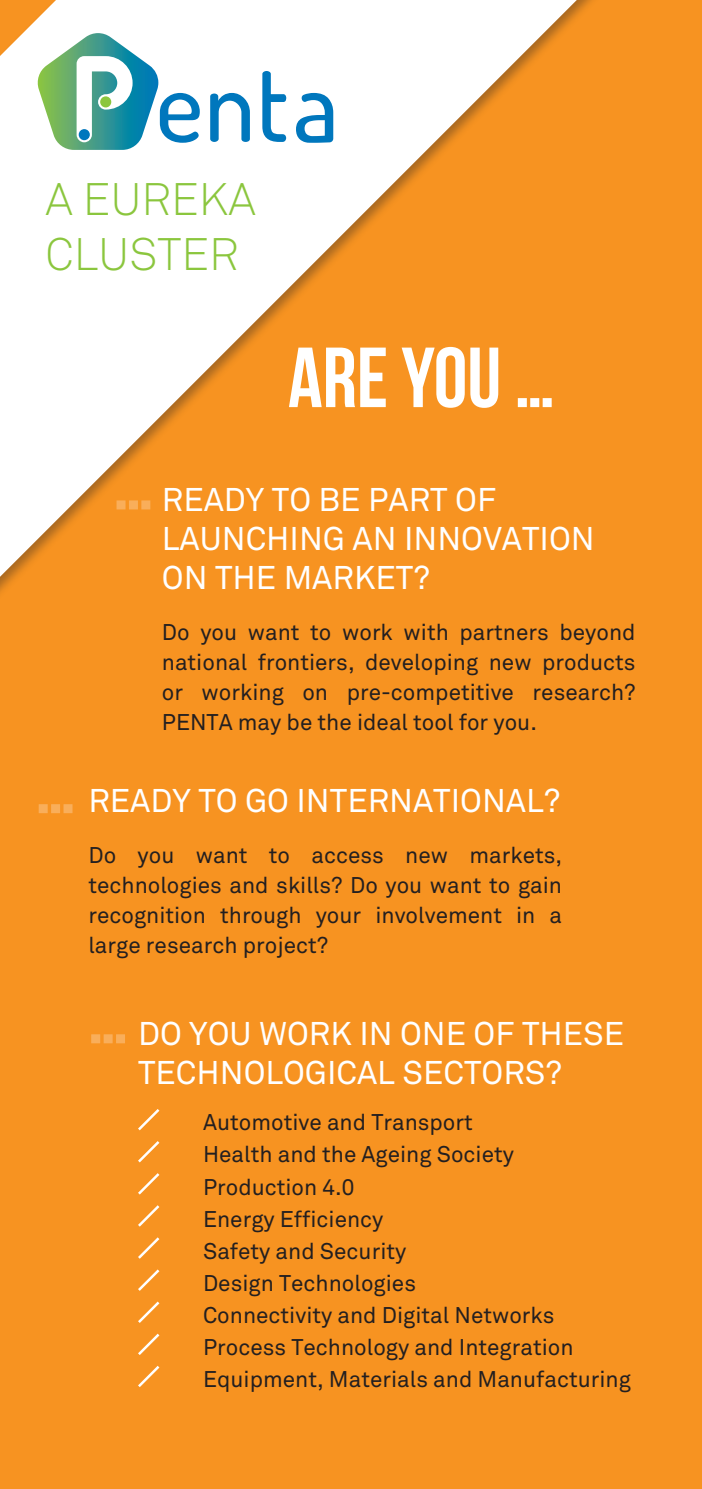
<style>
.page{position:relative;width:702px;height:1489px;background:#fff}
.page>*{position:absolute;margin:0;border:0;box-sizing:border-box;transform-origin:0 0}
.t1{font:85px "Bebas Neue";color:#fff}
.t2{font:300 45px/55px "Akkurat";color:#8bc63e}
.t3{font:32.5px/39px "Akkurat";color:#fff}
.t4{font:22.5px/30px "Akkurat";color:#231f20;text-align:justify}
</style>
<div class="page">
<div style="left:0;top:0;width:702px;height:1488px;background:#f79321"></div>
<svg style="left:0;top:0;width:576px;height:577px"></svg>
<svg style="left:138px;top:1109px;width:22px;height:22px"></svg>
<svg style="left:138px;top:1141px;width:22px;height:22px"></svg>
<svg style="left:138px;top:1173px;width:22px;height:214px"></svg>
<svg style="left:296px;top:93px;width:37px;height:50px"></svg>
<svg style="left:210px;top:93px;width:40px;height:49px"></svg>
<svg style="left:262px;top:71px;width:24px;height:71px"></svg>
<svg style="left:36px;top:33px;width:164px;height:117px"></svg>
<div style="left:100px;top:96px;width:11px;height:11px;background:#8bc63e;border-radius:50%"></div>
<div style="left:79px;top:129px;width:11px;height:11px;background:#0077bd;border-radius:50%"></div>
<p class="t2" style="left:46px;top:172px;width:212px">A EUREKA<br>CLUSTER</p>
<p class="t1" style="left:288px;top:331px;width:268px">ARE YOU …</p>
<h1 class="t1" style="left:113px;top:433px;width:42px">…</h1>
<p class="t3" style="left:162px;top:480px;width:434px">READY TO BE PART OF<br>LAUNCHING AN INNOVATION<br>ON THE MARKET?</p>
<p class="t4" style="left:162px;top:617px;width:475px">Do you want to work with partners beyond national frontiers, developing new products or working on pre-competitive research?<br>PENTA may be the ideal tool for you.</p>
<h1 class="t1" style="left:35px;top:737px;width:42px">…</h1>
<p class="t3" style="left:88px;top:782px;width:473px">READY TO GO INTERNATIONAL?</p>
<p class="t4" style="left:88px;top:841px;width:475px">Do you want to access new markets, technologies and skills? Do you want to gain recognition through your involvement in a large research project?</p>
<h1 class="t1" style="left:88px;top:967px;width:42px">…</h1>
<p class="t3" style="left:138px;top:1014px;width:487px">DO YOU WORK IN ONE OF THESE<br>TECHNOLOGICAL SECTORS?</p>
<p class="t4" style="left:203px;top:1107px;width:271px">Automotive and Transport</p>
<p class="t4" style="left:203px;top:1140px;width:312px">Health and the Ageing Society</p>
<p class="t4" style="left:203px;top:1172px;width:153px">Production 4.0</p>
<p class="t4" style="left:203px;top:1204px;width:182px">Energy Efficiency</p>
<p class="t4" style="left:203px;top:1236px;width:205px">Safety and Security</p>
<p class="t4" style="left:203px;top:1268px;width:214px">Design Technologies</p>
<p class="t4" style="left:203px;top:1300px;width:353px">Connectivity and Digital Networks</p>
<p class="t4" style="left:203px;top:1332px;width:372px">Process Technology and Integration</p>
<p class="t4" style="left:203px;top:1364px;width:429px">Equipment, Materials and Manufacturing</p>
</div>
